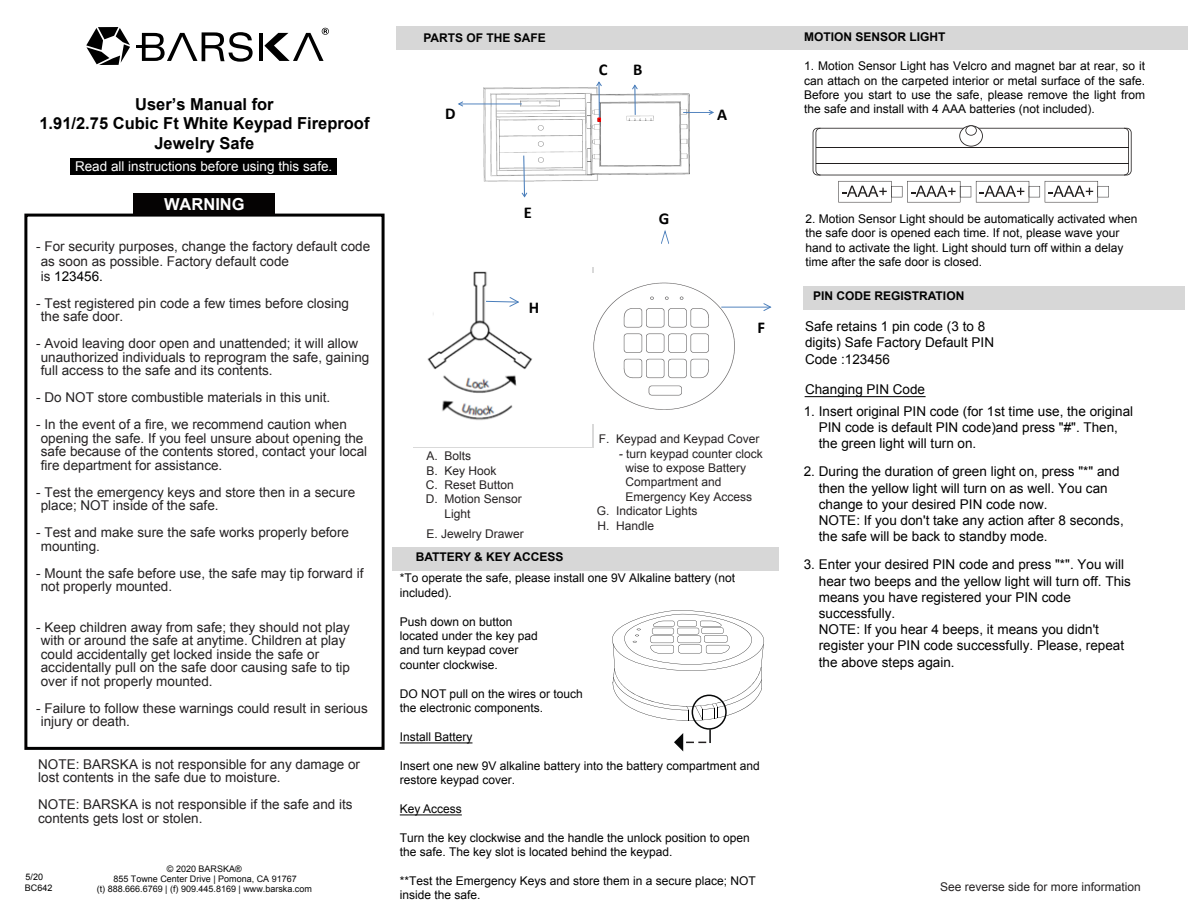
<style>
.page{position:relative;width:1188px;height:918px;background:#fff}
.page>*{position:absolute;margin:0;border:0;box-sizing:border-box;transform-origin:0 0}
.t1{font:700 16.5px/19.2px "Arial";color:#000;text-align:center}
.t2{font:700 16.5px "Calibri";color:#000}
.t3{font:700 16.5px "Arial";color:#fff}
.t4{font:13.5px/13.5px "Arial";color:#252223}
.t5{font:13.5px/16.2px "Arial";color:#020202}
.t6{font:13.5px "Arial";color:#fff}
.t7{font:12px/14.4px "Arial";color:#020202}
.t8{font:12px "Arial";color:#262223}
.t9{font:700 12px "Arial";color:#020202}
.t10{font:12px "Arial";color:#252223}
.t11{font:9px/9.6px "Arial";color:#0a0a0a;text-align:center}
.t12{font:9px/10.8px "Arial";color:#000}
.s1{color:#000}
.s2{font-style:italic}
</style>
<div class="page">
<hr style="left:260px;top:33px;width:3px;height:28px;background:#000">
<svg style="left:136px;top:32px;width:117px;height:30px"></svg>
<svg style="left:86px;top:27px;width:44px;height:38px"></svg>
<svg style="left:265px;top:28px;width:64px;height:33px"></svg>
<div style="left:24px;top:214px;width:361px;height:536px;border:3px solid #010000"></div>
<div style="left:134px;top:193px;width:141px;height:22px;background:#050303"></div>
<div style="left:70px;top:158px;width:267px;height:17px;background:#000"></div>
<div style="left:396px;top:26px;width:792px;height:24px;background:#d7d7d7"></div>
<div style="left:393px;top:548px;width:386px;height:23px;background:#d7d7d7"></div>
<div style="left:803px;top:286px;width:382px;height:23px;background:#d7d7d7"></div>
<svg style="left:612px;top:610px;width:152px;height:141px"></svg>
<svg style="left:838px;top:181px;width:271px;height:21px"></svg>
<svg style="left:813px;top:125px;width:319px;height:50px"></svg>
<img style="left:479px;top:84px;width:211px;height:98px">
<hr style="left:635px;top:85px;width:1px;height:30px;background:#4a7ebb">
<svg style="left:632px;top:85px;width:6px;height:4px"></svg>
<hr style="left:683px;top:112px;width:30px;height:1px;background:#4a7ebb">
<svg style="left:709px;top:110px;width:5px;height:5px"></svg>
<hr style="left:459px;top:104px;width:63px;height:1px;background:#4a7ebb">
<svg style="left:458px;top:101px;width:5px;height:6px"></svg>
<svg style="left:522px;top:155px;width:5px;height:42px"></svg>
<hr style="left:599px;top:82px;width:1px;height:36px;background:#4a7ebb">
<svg style="left:482px;top:81px;width:131px;height:10px"></svg>
<svg style="left:535px;top:100px;width:71px;height:69px"></svg>
<img style="left:427px;top:271px;width:105px;height:149px">
<svg style="left:485px;top:296px;width:34px;height:12px"></svg>
<div style="left:519px;top:292px;width:29px;height:25px;background:#fff"></div>
<img style="left:593px;top:282px;width:156px;height:128px">
<hr style="left:721px;top:307px;width:49px;height:1px;background:#4a7ebb">
<svg style="left:763px;top:303px;width:9px;height:8px"></svg>
<hr style="left:665px;top:243px;width:1px;height:48px;background:#4a7ebb">
<svg style="left:661px;top:230px;width:8px;height:16px"></svg>
<hr style="left:805px;top:396px;width:121px;height:1px;background:#020202">
<hr style="left:400px;top:742px;width:72px;height:1px;background:#020202">
<hr style="left:400px;top:814px;width:62px;height:1px;background:#020202">
<p class="t1" style="left:39px;top:95px;width:332px">User’s Manual for<br>1.91/2.75 Cubic Ft White Keypad Fireproof<br>Jewelry Safe</p>
<p class="t6" style="left:75px;top:158px;width:259px">Read all instructions before using this safe.</p>
<p class="t3" style="left:164px;top:193px;width:82px">WARNING</p>
<p class="t4" style="left:41px;top:239px;width:331px;line-height:14.9px;text-indent:-4px">- For security purposes, change the factory default code as soon as possible. Factory default code<br>is <span class="s1">123456.</span></p>
<p class="t4" style="left:41px;top:296px;width:310px;text-indent:-4px">- Test registered pin code a few times before closing the safe door.</p>
<p class="t4" style="left:41px;top:337px;width:330px;text-indent:-4px">- Avoid leaving door open and unattended; it will allow unauthorized individuals to reprogram the safe, gaining full access to the safe and its contents.</p>
<p class="t4" style="left:36px;top:391px;width:296px">- Do NOT store combustible materials in this unit.</p>
<p class="t4" style="left:41px;top:418px;width:328px;text-indent:-4px">- In the event of a fire, we recommend caution when opening the safe. If you feel unsure about opening the safe because of the contents stored, contact your local fire department for assistance.</p>
<p class="t4" style="left:41px;top:485px;width:316px;text-indent:-4px">- Test the emergency keys and store then in a secure place; NOT inside of the safe.</p>
<p class="t4" style="left:41px;top:526px;width:310px;text-indent:-4px">- Test and make sure the safe works properly before mounting.</p>
<p class="t4" style="left:41px;top:566px;width:324px;text-indent:-4px">- Mount the safe before use, the safe may tip forward if not properly mounted.</p>
<p class="t4" style="left:41px;top:620px;width:311px;text-indent:-4px">- Keep children away from safe; they should not play with or around the safe at anytime. Children at play could accidentally get locked inside the safe or accidentally pull on the safe door causing safe to tip over if not properly mounted.</p>
<p class="t4" style="left:41px;top:701px;width:329px;text-indent:-4px">- Failure to follow these warnings could result in serious injury or death.</p>
<p class="t4" style="left:38px;top:757px;width:323px">NOTE: BARSKA is not responsible for any damage or lost contents in the safe due to moisture.</p>
<p class="t4" style="left:38px;top:798px;width:316px">NOTE: BARSKA is not responsible if the safe and its contents gets lost or stolen.</p>
<p class="t12" style="left:25px;top:872px;width:29px">5/20<br>BC642</p>
<p class="t11" style="left:113px;top:864px;width:185px">© 2020 BARSKA®<br>855 Towne Center Drive | Pomona, CA 91767</p>
<p class="t11" style="left:97px;top:884px;width:217px">(t) 888.666.6769 | (f) 909.445.8169 | www.barska.com</p>
<p class="t9" style="left:423px;top:30px;width:124px">PARTS OF THE SAFE</p>
<p class="t2" style="left:445px;top:103px;width:12px">D</p>
<p class="t2" style="left:524px;top:202px;width:10px">E</p>
<p class="t2" style="left:529px;top:297px;width:12px">H</p>
<p class="t8" style="left:427px;top:448px;width:46px">A. Bolts</p>
<p class="t8" style="left:427px;top:463px;width:72px">B. Key Hook</p>
<p class="t8" style="left:426px;top:477px;width:90px">C. Reset Button</p>
<p class="t8" style="left:426px;top:491px;width:98px">D. Motion Sensor</p>
<p class="t8" style="left:445px;top:506px;width:28px">Light</p>
<p class="t8" style="left:426px;top:526px;width:99px">E. Jewelry Drawer</p>
<p class="t2" style="left:599px;top:59px;width:10px">C</p>
<p class="t2" style="left:633px;top:59px;width:11px">B</p>
<p class="t2" style="left:659px;top:208px;width:12px">G</p>
<p class="t2" style="left:717px;top:104px;width:12px">A</p>
<p class="t2" style="left:758px;top:317px;width:9px">F</p>
<p class="t8" style="left:599px;top:431px;width:162px">F. Keypad and Keypad Cover</p>
<p class="t8" style="left:619px;top:446px;width:146px"><span class="s2">-</span> turn keypad counter clock</p>
<p class="t8" style="left:626px;top:460px;width:122px">wise to expose Battery</p>
<p class="t8" style="left:626px;top:474px;width:98px">Compartment and</p>
<p class="t8" style="left:626px;top:489px;width:128px">Emergency Key Access</p>
<p class="t8" style="left:597px;top:503px;width:102px">G. Indicator Lights</p>
<p class="t8" style="left:598px;top:517px;width:58px">H. Handle</p>
<p class="t9" style="left:416px;top:549px;width:149px">BATTERY &amp; KEY ACCESS</p>
<p class="t7" style="left:400px;top:571px;width:337px">*To operate the safe, please install one 9V Alkaline battery (not included).</p>
<p class="t7" style="left:400px;top:614px;width:140px">Push down on button located under the key pad and turn keypad cover counter clockwise.</p>
<p class="t7" style="left:400px;top:686px;width:185px">DO NOT pull on the wires or touch the electronic components.</p>
<p class="t7" style="left:400px;top:730px;width:74px">Install Battery</p>
<p class="t7" style="left:400px;top:758px;width:362px">Insert one new 9V alkaline battery into the battery compartment and restore keypad cover.</p>
<p class="t7" style="left:400px;top:802px;width:64px">Key Access</p>
<p class="t7" style="left:400px;top:830px;width:352px">Turn the key clockwise and the handle the unlock position to open the safe. The key slot is located behind the keypad.</p>
<p class="t7" style="left:400px;top:874px;width:358px">**Test the Emergency Keys and store them in a secure place; NOT inside the safe.</p>
<p class="t9" style="left:804px;top:29px;width:143px">MOTION SENSOR LIGHT</p>
<p class="t7" style="left:804px;top:59px;width:342px;text-align:justify">1. Motion Sensor Light has Velcro and magnet bar at rear, so it can attach on the carpeted interior or metal surface of the safe.<br>Before you start to use the safe, please remove the light from the safe and install with 4 AAA batteries (not included).</p>
<p class="t7" style="left:805px;top:212px;width:334px">2. Motion Sensor Light should be automatically activated when the safe door is opened each time. If not, please wave your hand to activate the light. Light should turn off within a delay time after the safe door is closed.</p>
<p class="t9" style="left:813px;top:288px;width:153px">PIN CODE REGISTRATION</p>
<p class="t5" style="left:805px;top:319px;width:191px">Safe retains 1 pin code (3 to 8 digits) Safe Factory Default PIN<br>Code :123456</p>
<p class="t5" style="left:805px;top:382px;width:122px">Changing PIN Code</p>
<p class="t5" style="left:819px;top:403px;width:316px;text-indent:-15px">1. Insert original PIN code (for 1st time use, the original<br>PIN code is default PIN code)and press "#". Then, the green light will turn on.</p>
<p class="t5" style="left:819px;top:464px;width:306px;text-indent:-15px">2. During the duration of green light on, press "*" and then the yellow light will turn on as well. You can change to your desired PIN code now.<br>NOTE: If you don't take any action after 8 seconds, the safe will be back to standby mode.</p>
<p class="t5" style="left:819px;top:557px;width:314px;text-indent:-15px">3. Enter your desired PIN code and press "*". You will hear two beeps and the yellow light will turn off. This means you have registered your PIN code successfully.<br>NOTE: If you hear 4 beeps, it means you didn't register your PIN code successfully. Please, repeat the above steps again.</p>
<p class="t10" style="left:940px;top:879px;width:202px">See reverse side for more information</p>
</div>
